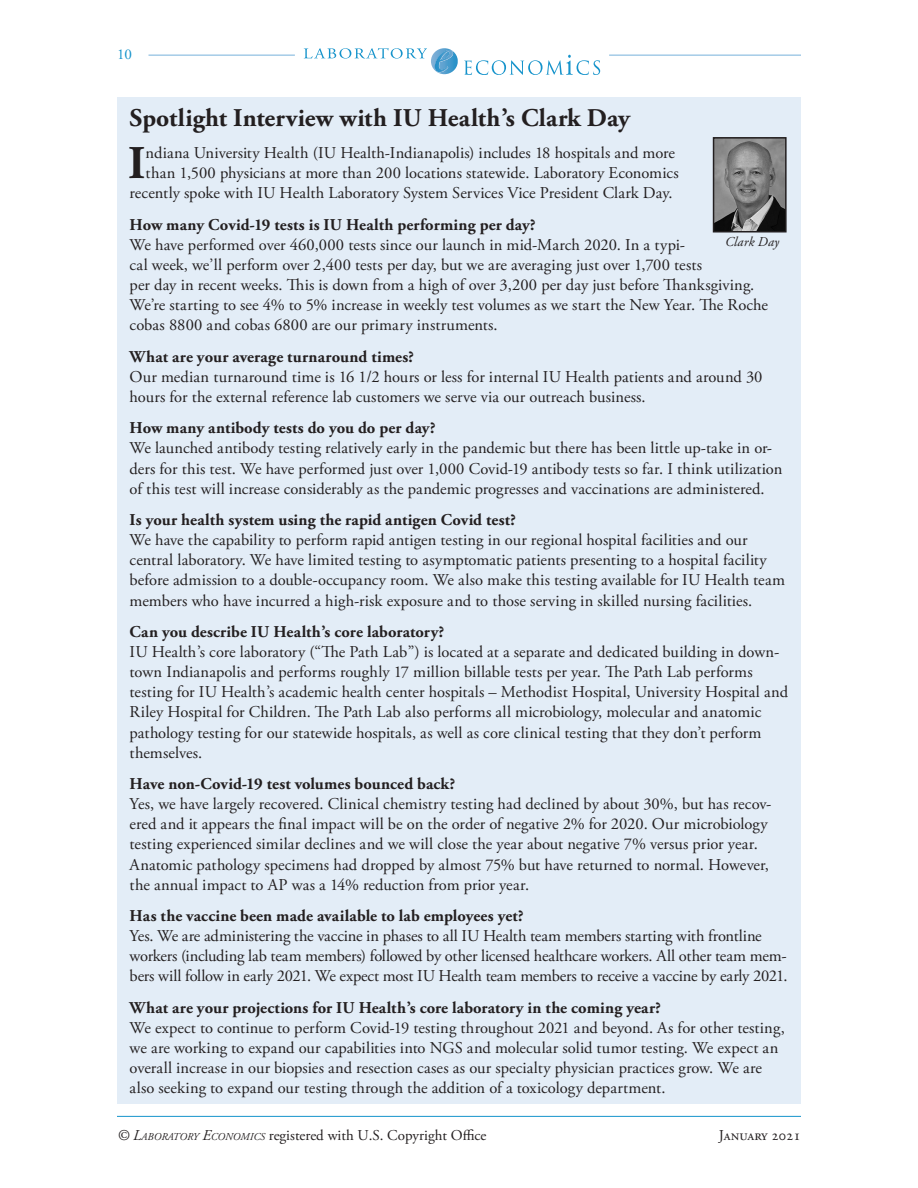
<style>
.page{position:relative;width:918px;height:1188px;background:#fff}
.page>*{position:absolute;margin:0;border:0;box-sizing:border-box;transform-origin:0 0}
.Table_Head{font:700 46.8px "Adobe Garamond Pro";color:#231f20}
.Table_Head-2{font:700 25.5px "Adobe Garamond Pro";letter-spacing:.005em;color:#231f20}
.Table_Head-3{font:16.5px/20.1px "Adobe Garamond Pro";letter-spacing:.005em;color:#231f20}
.Table_Head-4{font:700 16.5px "Adobe Garamond Pro";letter-spacing:.005em;color:#231f20}
.t1{font:15px "Adobe Garamond Pro";color:#231f20}
.t2{font:15px "Adobe Garamond Pro";color:#1593cb}
.Table_Head-5{font:italic 13.5px "Adobe Garamond Pro";letter-spacing:.015em;color:#231f20}
.s1{font-style:italic}
.s2{font-style:italic;font-size:10.5px}
</style>
<div class="page">
<svg style="left:304px;top:48px;width:154px;height:26px"></svg>
<svg style="left:464px;top:55px;width:136px;height:20px"></svg>
<hr style="left:148px;top:55px;width:147px;height:1px;background:#76b1db">
<hr style="left:609px;top:55px;width:192px;height:1px;background:#76b1db">
<hr style="left:117px;top:1116px;width:684px;height:1px;background:#1593cb">
<div style="left:117px;top:98px;width:684px;height:1006px;background:#e3edf7"></div>
<img style="left:716px;top:140px;width:68px;height:89px">
<div style="left:713px;top:137px;width:74px;height:95px;border:2px solid #231f20"></div>
<p class="t2" style="left:117px;top:45px;width:16px">10</p>
<p class="Table_Head-2" style="left:130px;top:104px;width:502px">Spotlight Interview with IU Health’s Clark Day</p>
<p class="Table_Head" style="left:128px;top:136px;width:19px">I</p>
<p class="Table_Head-3" style="left:146px;top:143px;width:531px">ndiana University Health (IU Health-Indianapolis) includes 18 hospitals and more</p>
<p class="Table_Head-3" style="left:146px;top:163px;width:535px">than 1,500 physicians at more than 200 locations statewide. Laboratory Economics</p>
<p class="Table_Head-3" style="left:130px;top:183px;width:545px">recently spoke with IU Health Laboratory System Services Vice President Clark Day.</p>
<p class="Table_Head-4" style="left:130px;top:215px;width:408px">How many Covid-19 tests is IU Health performing per day?</p>
<p class="Table_Head-3" style="left:130px;top:235px;width:640px">We have performed over 460,000 tests since our launch in mid-March 2020. In a typi-<br>cal week, we’ll perform over 2,400 tests per day, but we are averaging just over 1,700 tests<br>per day in recent weeks. This is down from a high of over 3,200 per day just before Thanksgiving.<br>We’re starting to see 4% to 5% increase in weekly test volumes as we start the New Year. The Roche cobas 8800 and cobas 6800 are our primary instruments.</p>
<p class="Table_Head-4" style="left:130px;top:347px;width:286px">What are your average turnaround times?</p>
<p class="Table_Head-3" style="left:130px;top:367px;width:634px">Our median turnaround time is 16 1/2 hours or less for internal IU Health patients and around 30 hours for the external reference lab customers we serve via our outreach business.</p>
<p class="Table_Head-4" style="left:130px;top:419px;width:307px">How many antibody tests do you do per day?</p>
<p class="Table_Head-3" style="left:130px;top:439px;width:654px">We launched antibody testing relatively early in the pandemic but there has been little up-take in or&shy;ders for this test. We have performed just over 1,000 Covid-19 antibody tests so far. I think utilization of this test will increase considerably as the pandemic progresses and vaccinations are administered.</p>
<p class="Table_Head-4" style="left:130px;top:510px;width:388px">Is your health system using the rapid antigen Covid test?</p>
<p class="Table_Head-3" style="left:130px;top:531px;width:657px">We have the capability to perform rapid antigen testing in our regional hospital facilities and our central laboratory. We have limited testing to asymptomatic patients presenting to a hospital facility before admission to a double-occupancy room. We also make this testing available for IU Health team members who have incurred a high-risk exposure and to those serving in skilled nursing facilities.</p>
<p class="Table_Head-4" style="left:130px;top:622px;width:316px">Can you describe IU Health’s core laboratory?</p>
<p class="Table_Head-3" style="left:130px;top:642px;width:660px">IU Health’s core laboratory (“The Path Lab”) is located at a separate and dedicated building in down&shy;town Indianapolis and performs roughly 17 million billable tests per year. The Path Lab performs testing for IU Health’s academic health center hospitals – Methodist Hospital, University Hospital and Riley Hospital for Children. The Path Lab also performs all microbiology, molecular and anatomic pathology testing for our statewide hospitals, as well as core clinical testing that they don’t perform themselves.</p>
<p class="Table_Head-4" style="left:130px;top:774px;width:327px">Have non-Covid-19 test volumes bounced back?</p>
<p class="Table_Head-3" style="left:130px;top:795px;width:643px">Yes, we have largely recovered. Clinical chemistry testing had declined by about 30%, but has recov&shy;ered and it appears the final impact will be on the order of negative 2% for 2020. Our microbiology testing experienced similar declines and we will close the year about negative 7% versus prior year.<br>Anatomic pathology specimens had dropped by almost 75% but have returned to normal. However, the annual impact to AP was a 14% reduction from prior year.</p>
<p class="Table_Head-4" style="left:130px;top:906px;width:396px">Has the vaccine been made available to lab employees yet?</p>
<p class="Table_Head-3" style="left:130px;top:927px;width:660px">Yes. We are administering the vaccine in phases to all IU Health team members starting with frontline workers (including lab team members) followed by other licensed healthcare workers. All other team mem&shy;bers will follow in early 2021. We expect most IU Health team members to receive a vaccine by early 2021.</p>
<p class="Table_Head-4" style="left:130px;top:998px;width:533px">What are your projections for IU Health’s core laboratory in the coming year?</p>
<p class="Table_Head-3" style="left:130px;top:1018px;width:657px">We expect to continue to perform Covid-19 testing throughout 2021 and beyond. As for other testing, we are working to expand our capabilities into NGS and molecular solid tumor testing. We expect an overall increase in our biopsies and resection cases as our specialty physician practices grow. We are also seeking to expand our testing through the addition of a toxicology department.</p>
<p class="Table_Head-5" style="left:725px;top:234px;width:56px">Clark Day</p>
<p class="t1" style="left:117px;top:1127px;width:371px"><span class="s1">© L</span><span class="s2">ABORATORY</span> <span class="s1">E</span><span class="s2">CONOMICS</span> registered with U.S. Copyright Office</p>
<p class="t1" style="left:719px;top:1127px;width:84px">January 2021</p>
</div>
